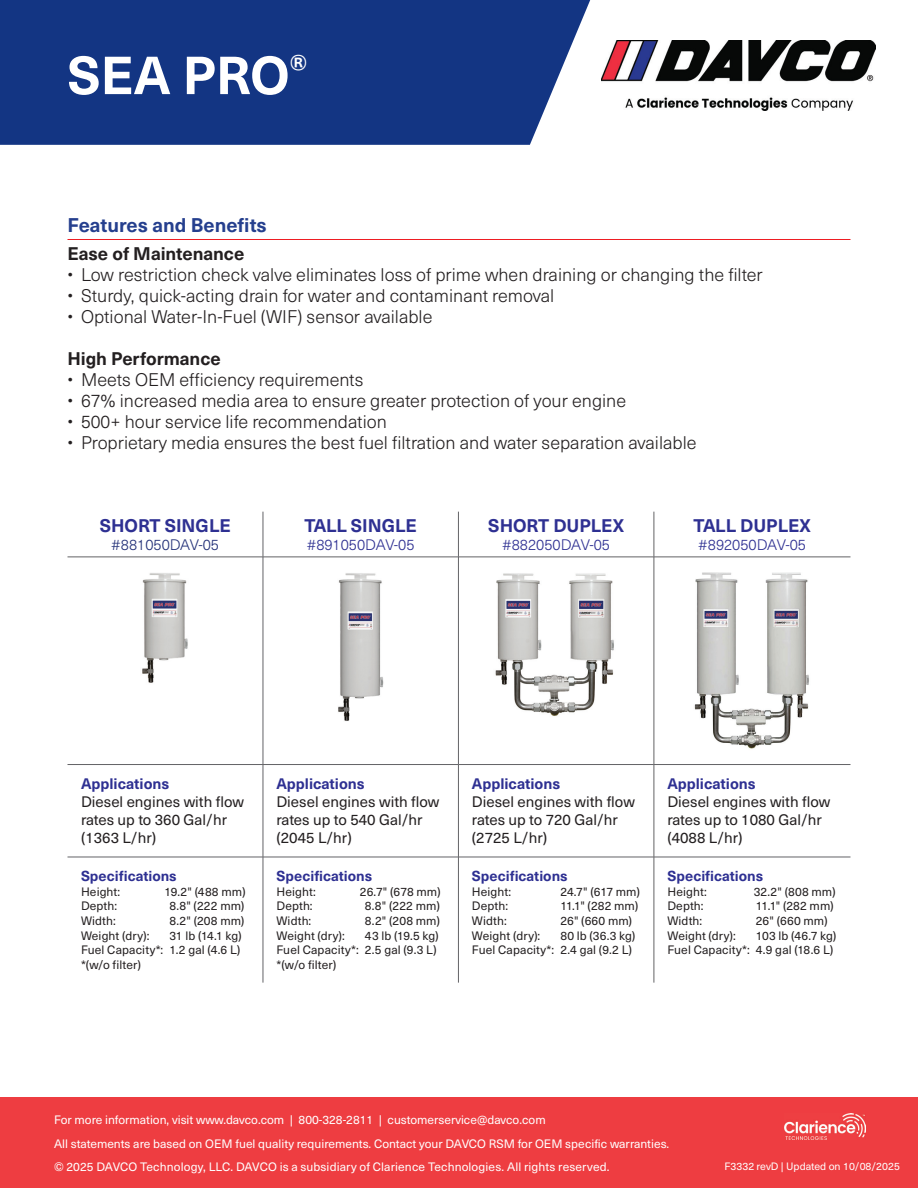
<style>
.page{position:relative;width:918px;height:1188px;background:#fff}
.page>*{position:absolute;margin:0;border:0;box-sizing:border-box;transform-origin:0 0}
.t1{font:700 52.5px "Neue Haas Unica Pro";color:#fff}
.t2{font:700 19.5px "Neue Haas Unica Pro";color:#253f8e}
.t3{font:300 18px "Neue Haas Unica Pro";color:#231f20}
.t4{font:700 18px "Neue Haas Unica Pro";color:#2e3092}
.t5{font:700 18px "Neue Haas Unica Pro";letter-spacing:-.005em;color:#231f20}
.t6{font:15px/18px "Neue Haas Unica Pro";color:#231f20}
.t7{font:700 15px "Neue Haas Unica Pro";color:#2e3092}
.t8{font:300 15px "Neue Haas Unica Pro";color:#2e3092}
.t9{font:300 15px "Neue Haas Unica Pro";color:#243279}
.t10{font:700 14.25px "Neue Haas Unica Pro";color:#2e3092}
.t11{font:12px/14.7px "Neue Haas Unica Pro";letter-spacing:.01em;color:#231f20;text-align:right}
.t12{font:12px/24.3px "Neue Haas Unica Pro";color:#fff}
.t13{font:10.5px "Neue Haas Unica Pro";color:#fff}
</style>
<div class="page">
<div style="left:0;top:0;width:590px;height:145px;background:#133583"></div>
<div style="left:0;top:1097px;width:918px;height:91px;background:#ee3d41"></div>
<img style="left:601px;top:40px;width:275px;height:70px">
<img style="left:784px;top:1114px;width:81px;height:25px">
<hr style="left:263px;top:512px;width:1px;height:45px;background:#636366">
<hr style="left:458px;top:512px;width:1px;height:45px;background:#636366">
<hr style="left:654px;top:512px;width:1px;height:45px;background:#636366">
<hr style="left:263px;top:557px;width:1px;height:207px;background:#636366">
<hr style="left:458px;top:557px;width:1px;height:207px;background:#636366">
<hr style="left:654px;top:557px;width:1px;height:207px;background:#636366">
<hr style="left:263px;top:765px;width:1px;height:92px;background:#636366">
<hr style="left:458px;top:765px;width:1px;height:92px;background:#636366">
<hr style="left:654px;top:765px;width:1px;height:92px;background:#636366">
<hr style="left:263px;top:857px;width:1px;height:126px;background:#636366">
<hr style="left:458px;top:857px;width:1px;height:126px;background:#636366">
<hr style="left:654px;top:857px;width:1px;height:126px;background:#636366">
<hr style="left:68px;top:557px;width:195px;height:1px;background:#636366">
<hr style="left:263px;top:557px;width:195px;height:1px;background:#636366">
<hr style="left:458px;top:557px;width:196px;height:1px;background:#636366">
<hr style="left:654px;top:557px;width:196px;height:1px;background:#636366">
<hr style="left:68px;top:764px;width:195px;height:1px;background:#636366">
<hr style="left:263px;top:764px;width:195px;height:1px;background:#636366">
<hr style="left:458px;top:764px;width:196px;height:1px;background:#636366">
<hr style="left:654px;top:764px;width:196px;height:1px;background:#636366">
<hr style="left:68px;top:857px;width:195px;height:1px;background:#636366">
<hr style="left:263px;top:857px;width:195px;height:1px;background:#636366">
<hr style="left:458px;top:857px;width:196px;height:1px;background:#636366">
<hr style="left:654px;top:857px;width:196px;height:1px;background:#636366">
<img style="left:142px;top:573px;width:46px;height:110px">
<img style="left:338px;top:573px;width:46px;height:148px">
<img style="left:495px;top:573px;width:119px;height:143px">
<img style="left:694px;top:572px;width:115px;height:177px">
<hr style="left:68px;top:239px;width:782px;height:1px;background:#ee1d23">
<h1 class="t1" style="left:68px;top:43px;width:242px">SEA PRO<sup>®</sup></h1>
<h2 class="t2" style="left:68px;top:214px;width:201px">Features and Benefits</h2>
<h3 class="t5" style="left:68px;top:243px;width:178px">Ease of Maintenance</h3>
<h3 class="t3" style="left:68px;top:264px;width:697px">• Low restriction check valve eliminates loss of prime when draining or changing the filter</h3>
<h3 class="t3" style="left:68px;top:285px;width:488px">• Sturdy, quick-acting drain for water and contaminant removal</h3>
<h3 class="t3" style="left:68px;top:306px;width:366px">• Optional Water-In-Fuel (WIF) sensor available</h3>
<h3 class="t5" style="left:68px;top:348px;width:155px">High Performance</h3>
<h3 class="t3" style="left:68px;top:369px;width:297px">• Meets OEM efficiency requirements</h3>
<h3 class="t3" style="left:68px;top:390px;width:560px">• 67% increased media area to ensure greater protection of your engine</h3>
<h3 class="t3" style="left:68px;top:411px;width:321px">• 500+ hour service life recommendation</h3>
<h3 class="t3" style="left:68px;top:432px;width:631px">• Proprietary media ensures the best fuel filtration and water separation available</h3>
<h3 class="t4" style="left:100px;top:515px;width:133px">SHORT SINGLE</h3>
<p class="t9" style="left:111px;top:536px;width:109px">#881050DAV-05</p>
<h3 class="t4" style="left:304px;top:515px;width:114px">TALL SINGLE</h3>
<p class="t8" style="left:307px;top:536px;width:109px">#891050DAV-05</p>
<h3 class="t4" style="left:488px;top:515px;width:137px">SHORT DUPLEX</h3>
<p class="t8" style="left:502px;top:536px;width:109px">#882050DAV-05</p>
<h3 class="t4" style="left:694px;top:515px;width:119px">TALL DUPLEX</h3>
<p class="t8" style="left:698px;top:536px;width:109px">#892050DAV-05</p>
<p class="t7" style="left:81px;top:775px;width:90px">Applications</p>
<p class="t6" style="left:81px;top:793px;width:165px">Diesel engines with flow rates up to 360 Gal/hr (1363 L/hr)</p>
<p class="t10" style="left:81px;top:868px;width:97px">Specifications</p>
<p class="t11" style="left:81px;top:884px;width:41px">Height:</p>
<p class="t11" style="left:165px;top:884px;width:83px">19.2" (488 mm)</p>
<p class="t11" style="left:81px;top:899px;width:38px">Depth:</p>
<p class="t11" style="left:170px;top:899px;width:76px">8.8" (222 mm)</p>
<p class="t11" style="left:81px;top:914px;width:36px">Width:</p>
<p class="t11" style="left:170px;top:914px;width:76px">8.2" (208 mm)</p>
<p class="t11" style="left:81px;top:928px;width:70px">Weight (dry):</p>
<p class="t11" style="left:81px;top:928px;width:162px;text-align:justify;text-indent:88px">31 lb (14.1 kg)<br>Fuel Capacity*: 1.2 gal (4.6 L) *(w/o filter)</p>
<p class="t7" style="left:276px;top:775px;width:90px">Applications</p>
<p class="t6" style="left:276px;top:793px;width:165px">Diesel engines with flow rates up to 540 Gal/hr (2045 L/hr)</p>
<p class="t10" style="left:276px;top:868px;width:97px">Specifications</p>
<p class="t11" style="left:276px;top:884px;width:41px">Height:</p>
<p class="t11" style="left:360px;top:884px;width:82px">26.7" (678 mm)</p>
<p class="t11" style="left:276px;top:899px;width:38px">Depth:</p>
<p class="t11" style="left:365px;top:899px;width:76px">8.8" (222 mm)</p>
<p class="t11" style="left:276px;top:914px;width:36px">Width:</p>
<p class="t11" style="left:365px;top:914px;width:76px">8.2" (208 mm)</p>
<p class="t11" style="left:276px;top:928px;width:70px">Weight (dry):</p>
<p class="t11" style="left:276px;top:928px;width:164px;text-align:left;text-indent:88px">43 lb (19.5 kg)<br>Fuel Capacity*: 2.5 gal (9.3 L) *(w/o filter)</p>
<p class="t7" style="left:472px;top:775px;width:90px">Applications</p>
<p class="t6" style="left:472px;top:793px;width:165px">Diesel engines with flow rates up to 720 Gal/hr (2725 L/hr)</p>
<p class="t10" style="left:472px;top:868px;width:97px">Specifications</p>
<p class="t11" style="left:472px;top:884px;width:41px">Height:</p>
<p class="t11" style="left:560px;top:884px;width:81px">24.7" (617 mm)</p>
<p class="t11" style="left:472px;top:899px;width:38px">Depth:</p>
<p class="t11" style="left:560px;top:899px;width:79px">11.1" (282 mm)</p>
<p class="t11" style="left:472px;top:914px;width:36px">Width:</p>
<p class="t11" style="left:560px;top:914px;width:73px">26" (660 mm)</p>
<p class="t11" style="left:472px;top:928px;width:70px">Weight (dry):</p>
<p class="t11" style="left:472px;top:928px;width:165px">80 lb (36.3 kg)<br>Fuel Capacity*: 2.4 gal (9.2 L)</p>
<p class="t7" style="left:667px;top:775px;width:90px">Applications</p>
<p class="t6" style="left:667px;top:793px;width:165px">Diesel engines with flow rates up to 1080 Gal/hr (4088 L/hr)</p>
<p class="t10" style="left:667px;top:868px;width:97px">Specifications</p>
<p class="t11" style="left:667px;top:884px;width:41px">Height:</p>
<p class="t11" style="left:754px;top:884px;width:83px">32.2" (808 mm)</p>
<p class="t11" style="left:667px;top:899px;width:38px">Depth:</p>
<p class="t11" style="left:756px;top:899px;width:79px">11.1" (282 mm)</p>
<p class="t11" style="left:667px;top:914px;width:36px">Width:</p>
<p class="t11" style="left:756px;top:914px;width:73px">26" (660 mm)</p>
<p class="t11" style="left:667px;top:928px;width:70px">Weight (dry):</p>
<p class="t11" style="left:667px;top:928px;width:171px">103 lb (46.7 kg)<br>Fuel Capacity*: 4.9 gal (18.6 L)</p>
<p class="t12" style="left:54px;top:1108px;width:617px">For more information, visit www.davco.com | 800-328-2811 | customerservice@davco.com<br>All statements are based on OEM fuel quality requirements. Contact your DAVCO RSM for OEM specific warranties.</p>
<p class="t12" style="left:54px;top:1155px;width:557px">© 2025 DAVCO Technology, LLC. DAVCO is a subsidiary of Clarience Technologies. All rights reserved.</p>
<p class="t13" style="left:725px;top:1160px;width:177px">F3332 revD | Updated on 10/08/2025</p>
</div>
